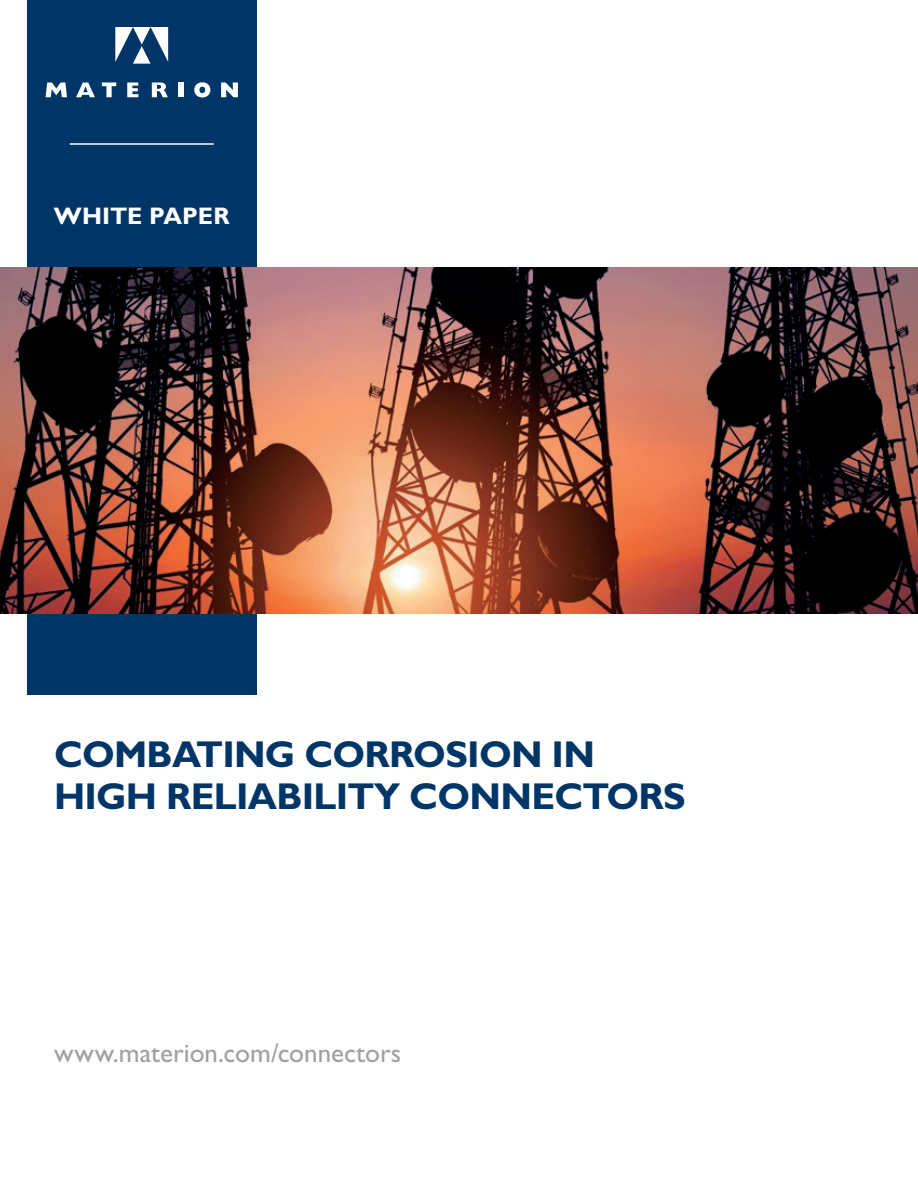
<style>
.page{position:relative;width:918px;height:1188px;background:#fff}
.page>*{position:absolute;margin:0;border:0;box-sizing:border-box;transform-origin:0 0}
.t1{font:700 37.5px/42px "Gill Sans Std";letter-spacing:-.02em;color:#003667}
.t2{font:27px "Gill Sans Std";color:#a0a1a5}
.t3{font:700 24px "Gill Sans Std";color:#fff}
</style>
<div class="page">
<div style="left:27px;top:0;width:229px;height:694px;background:#003667"></div>
<svg style="left:115px;top:27px;width:53px;height:37px"></svg>
<svg style="left:46px;top:82px;width:21px;height:15px"></svg>
<svg style="left:76px;top:82px;width:19px;height:15px"></svg>
<svg style="left:102px;top:82px;width:14px;height:15px"></svg>
<svg style="left:127px;top:82px;width:11px;height:15px"></svg>
<svg style="left:152px;top:82px;width:16px;height:15px"></svg>
<div style="left:178px;top:82px;width:5px;height:15px;background:#fff"></div>
<svg style="left:194px;top:82px;width:16px;height:15px"></svg>
<svg style="left:221px;top:82px;width:17px;height:15px"></svg>
<hr style="left:70px;top:143px;width:144px;height:2px;background:#fff">
<img style="left:0;top:267px;width:918px;height:347px">
<p class="t3" style="left:54px;top:202px;width:177px">WHITE PAPER</p>
<p class="t1" style="left:54px;top:733px;width:633px">COMBATING CORROSION IN<br>HIGH RELIABILITY CONNECTORS</p>
<p class="t2" style="left:54px;top:1038px;width:349px">www.materion.com/connectors</p>
</div>
